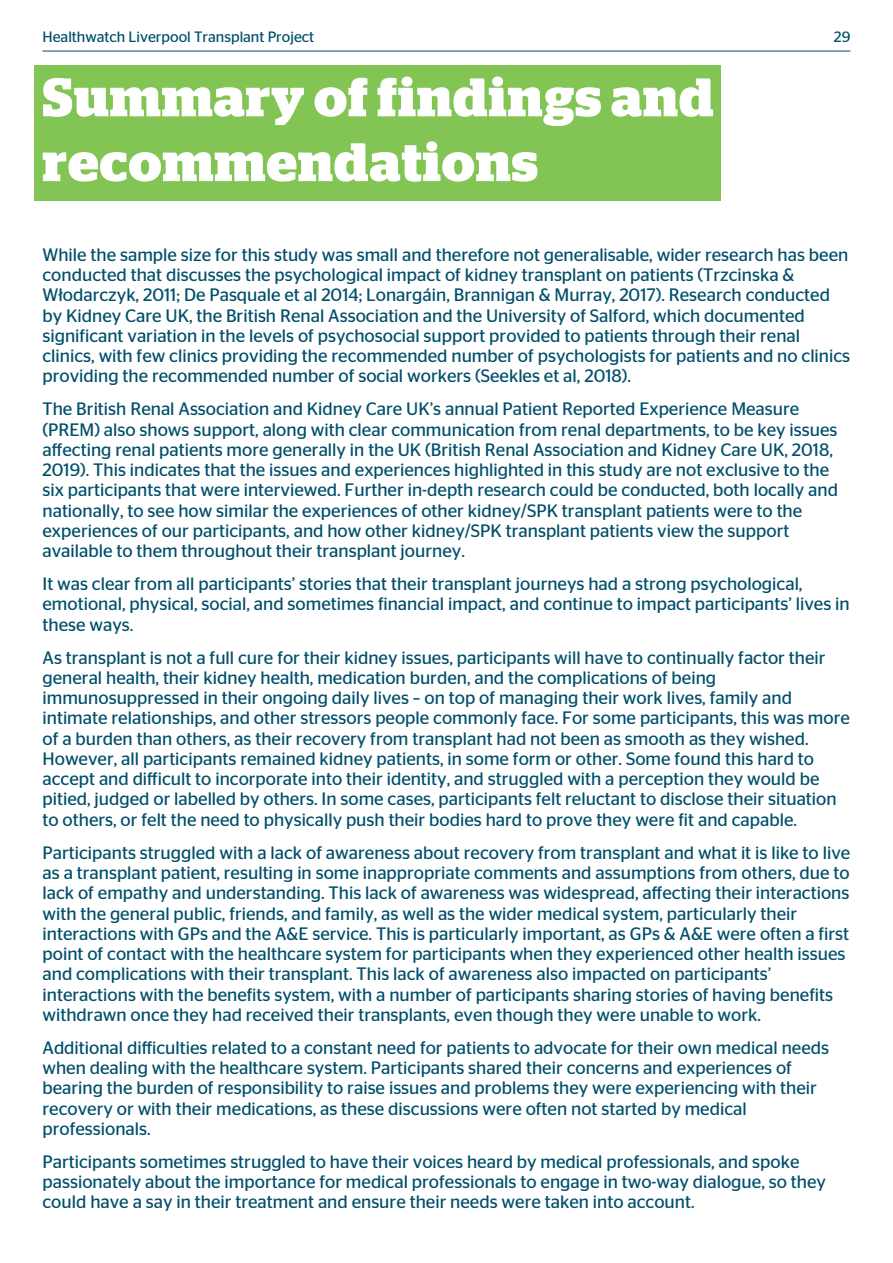
<style>
.page{position:relative;width:893px;height:1263px;background:#fff}
.page>*{position:absolute;margin:0;border:0;box-sizing:border-box;transform-origin:0 0}
.Heading_1_-_Main_tit{font:700 54px/64.8px "Stag";letter-spacing:.02em;color:#fff}
.Normal_-_Body_Copy{font:18px/20.2px "Stag Sans";color:#004f6b}
.t1{font:15px "Stag Sans";color:#004f6b}
</style>
<div class="page">
<hr style="left:43px;top:51px;width:807px;height:1px;background:#004f6b">
<div style="left:34px;top:65px;width:687px;height:135px;background:#83c555"></div>
<p class="t1" style="left:43px;top:29px;width:273px">Healthwatch Liverpool Transplant Project</p>
<p class="t1" style="left:834px;top:29px;width:18px">29</p>
<p class="Heading_1_-_Main_tit" style="left:43px;top:65px;width:673px">Summary of findings and recommendations</p>
<p class="Normal_-_Body_Copy" style="left:43px;top:244px;width:809px">While the sample size for this study was small and therefore not generalisable, wider research has been conducted that discusses the psychological impact of kidney transplant on patients (Trzcinska &amp; Włodarczyk, 2011; De Pasquale et al 2014; Lonargáin, Brannigan &amp; Murray, 2017). Research conducted by Kidney Care UK, the British Renal Association and the University of Salford, which documented significant variation in the levels of psychosocial support provided to patients through their renal clinics, with few clinics providing the recommended number of psychologists for patients and no clinics providing the recommended number of social workers (Seekles et al, 2018).</p>
<p class="Normal_-_Body_Copy" style="left:43px;top:399px;width:797px">The British Renal Association and Kidney Care UK’s annual Patient Reported Experience Measure (PREM) also shows support, along with clear communication from renal departments, to be key issues affecting renal patients more generally in the UK (British Renal Association and Kidney Care UK, 2018, 2019). This indicates that the issues and experiences highlighted in this study are not exclusive to the six participants that were interviewed. Further in-depth research could be conducted, both locally and nationally, to see how similar the experiences of other kidney/SPK transplant patients were to the experiences of our participants, and how other kidney/SPK transplant patients view the support available to them throughout their transplant journey.</p>
<p class="Normal_-_Body_Copy" style="left:43px;top:574px;width:809px">It was clear from all participants’ stories that their transplant journeys had a strong psychological, emotional, physical, social, and sometimes financial impact, and continue to impact participants’ lives in these ways.</p>
<p class="Normal_-_Body_Copy" style="left:43px;top:647px;width:809px">As transplant is not a full cure for their kidney issues, participants will have to continually factor their general health, their kidney health, medication burden, and the complications of being immunosuppressed in their ongoing daily lives – on top of managing their work lives, family and intimate relationships, and other stressors people commonly face. For some participants, this was more of a burden than others, as their recovery from transplant had not been as smooth as they wished.<br>However, all participants remained kidney patients, in some form or other. Some found this hard to accept and difficult to incorporate into their identity, and struggled with a perception they would be pitied, judged or labelled by others. In some cases, participants felt reluctant to disclose their situation to others, or felt the need to physically push their bodies hard to prove they were fit and capable.</p>
<p class="Normal_-_Body_Copy" style="left:43px;top:842px;width:809px">Participants struggled with a lack of awareness about recovery from transplant and what it is like to live as a transplant patient, resulting in some inappropriate comments and assumptions from others, due to lack of empathy and understanding. This lack of awareness was widespread, affecting their interactions with the general public, friends, and family, as well as the wider medical system, particularly their interactions with GPs and the A&amp;E service. This is particularly important, as GPs &amp; A&amp;E were often a first point of contact with the healthcare system for participants when they experienced other health issues and complications with their transplant. This lack of awareness also impacted on participants’ interactions with the benefits system, with a number of participants sharing stories of having benefits withdrawn once they had received their transplants, even though they were unable to work.</p>
<p class="Normal_-_Body_Copy" style="left:43px;top:1037px;width:788px">Additional difficulties related to a constant need for patients to advocate for their own medical needs when dealing with the healthcare system. Participants shared their concerns and experiences of bearing the burden of responsibility to raise issues and problems they were experiencing with their recovery or with their medications, as these discussions were often not started by medical professionals.</p>
<p class="Normal_-_Body_Copy" style="left:43px;top:1151px;width:785px">Participants sometimes struggled to have their voices heard by medical professionals, and spoke passionately about the importance for medical professionals to engage in two-way dialogue, so they could have a say in their treatment and ensure their needs were taken into account.</p>
</div>
